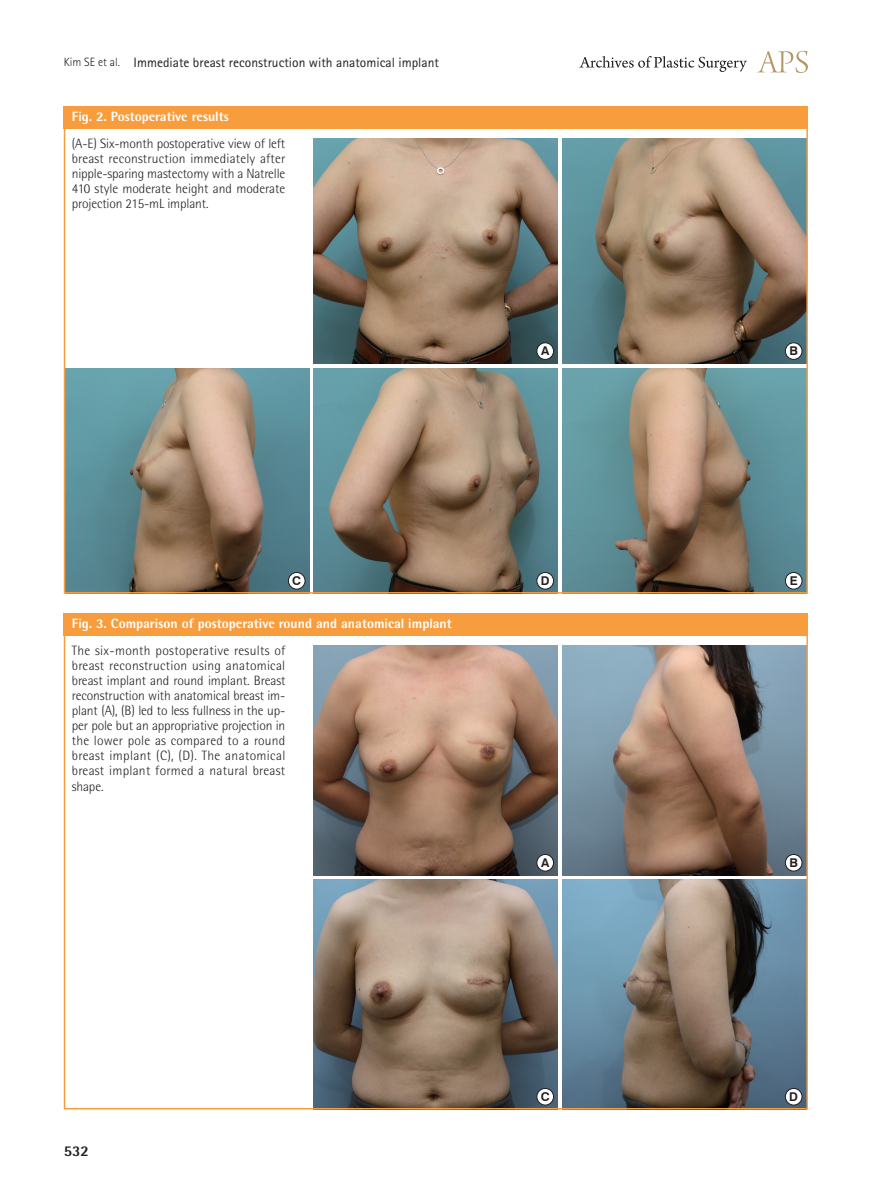
<style>
.page{position:relative;width:893px;height:1191px;background:#fff}
.page>*{position:absolute;margin:0;border:0;box-sizing:border-box;transform-origin:0 0}
.t1{font:800 15px "Rotis Semi Sans Std";color:#231f20}
.그림설명{font:300 13.5px/15px "Rotis Semi Sans Std";color:#231f20;text-align:justify}
.표그림제목{font:800 13.5px "Rotis Semi Sans Std";color:#fff}
.t2{font:13.5px "Rotis Sans Serif Std";color:#231f20}
.t3{font:700 12.15px "Swiss 721 BT";color:#231f20}
.s1{font-weight:300;font-size:12px}
</style>
<div class="page">
<svg style="left:757px;top:51px;width:51px;height:22px"></svg>
<svg style="left:579px;top:56px;width:168px;height:16px"></svg>
<img style="left:314px;top:138px;width:244px;height:226px">
<img style="left:562px;top:138px;width:243px;height:226px">
<img style="left:67px;top:368px;width:242px;height:222px">
<img style="left:314px;top:368px;width:244px;height:222px">
<img style="left:562px;top:368px;width:243px;height:222px">
<div style="left:64px;top:106px;width:744px;height:23px;background:#f89d3d"></div>
<div style="left:288px;top:572px;width:17px;height:17px;background:#fff;border-radius:50%"></div>
<div style="left:288px;top:572px;width:17px;height:17px;border:1px solid #231f20;border-radius:50%"></div>
<div style="left:537px;top:343px;width:16px;height:16px;background:#fff;border-radius:50%"></div>
<div style="left:537px;top:342px;width:17px;height:17px;border:1px solid #231f20;border-radius:50%"></div>
<div style="left:537px;top:572px;width:16px;height:17px;background:#fff;border-radius:50%"></div>
<div style="left:537px;top:572px;width:17px;height:17px;border:1px solid #231f20;border-radius:50%"></div>
<div style="left:785px;top:343px;width:17px;height:16px;background:#fff;border-radius:50%"></div>
<div style="left:785px;top:342px;width:17px;height:17px;border:1px solid #231f20;border-radius:50%"></div>
<div style="left:785px;top:572px;width:17px;height:17px;background:#fff;border-radius:50%"></div>
<div style="left:785px;top:572px;width:17px;height:17px;border:1px solid #231f20;border-radius:50%"></div>
<div style="left:64px;top:106px;width:744px;height:487px;border:2px solid #f89d3d"></div>
<img style="left:314px;top:646px;width:244px;height:229px">
<img style="left:562px;top:646px;width:243px;height:229px">
<img style="left:314px;top:879px;width:244px;height:227px">
<img style="left:562px;top:879px;width:243px;height:227px">
<div style="left:64px;top:614px;width:744px;height:22px;background:#f89d3d"></div>
<div style="left:537px;top:854px;width:16px;height:17px;background:#fff;border-radius:50%"></div>
<div style="left:537px;top:854px;width:17px;height:17px;border:1px solid #231f20;border-radius:50%"></div>
<div style="left:537px;top:1088px;width:16px;height:17px;background:#fff;border-radius:50%"></div>
<div style="left:537px;top:1088px;width:17px;height:17px;border:1px solid #231f20;border-radius:50%"></div>
<div style="left:785px;top:854px;width:17px;height:17px;background:#fff;border-radius:50%"></div>
<div style="left:785px;top:854px;width:17px;height:17px;border:1px solid #231f20;border-radius:50%"></div>
<div style="left:785px;top:1088px;width:17px;height:17px;background:#fff;border-radius:50%"></div>
<div style="left:785px;top:1088px;width:17px;height:17px;border:1px solid #231f20;border-radius:50%"></div>
<div style="left:64px;top:614px;width:744px;height:495px;border:2px solid #f89d3d"></div>
<p class="t2" style="left:64px;top:54px;width:377px"><span class="s1">Kim SE et al.</span> Immediate breast reconstruction with anatomical implant</p>
<p class="표그림제목" style="left:72px;top:108px;width:158px">Fig. 2. Postoperative results</p>
<p class="그림설명" style="left:72px;top:136px;width:215px">(A-E) Six-month postoperative view of left breast reconstruction immediately after nipple-sparing mastectomy with a Natrelle 410 style moderate height and moderate projection 215-mL implant.</p>
<p class="t3" style="left:292px;top:573px;width:10px">C</p>
<p class="표그림제목" style="left:72px;top:615px;width:381px">Fig. 3. Comparison of postoperative round and anatomical implant</p>
<p class="그림설명" style="left:72px;top:643px;width:215px">The six-month postoperative results of breast reconstruction using anatomical breast implant and round implant. Breast reconstruction with anatomical breast im&shy;plant (A), (B) led to less fullness in the up&shy;per pole but an appropriative projection in the lower pole as compared to a round breast implant (C), (D). The anatomical breast implant formed a natural breast shape.</p>
<p class="t3" style="left:541px;top:344px;width:10px">A</p>
<p class="t3" style="left:541px;top:573px;width:10px">D</p>
<p class="t3" style="left:541px;top:855px;width:10px">A</p>
<p class="t1" style="left:64px;top:1141px;width:27px">532</p>
<p class="t3" style="left:541px;top:1089px;width:10px">C</p>
<p class="t3" style="left:789px;top:344px;width:10px">B</p>
<p class="t3" style="left:790px;top:573px;width:9px">E</p>
<p class="t3" style="left:789px;top:855px;width:10px">B</p>
<p class="t3" style="left:789px;top:1089px;width:10px">D</p>
</div>
